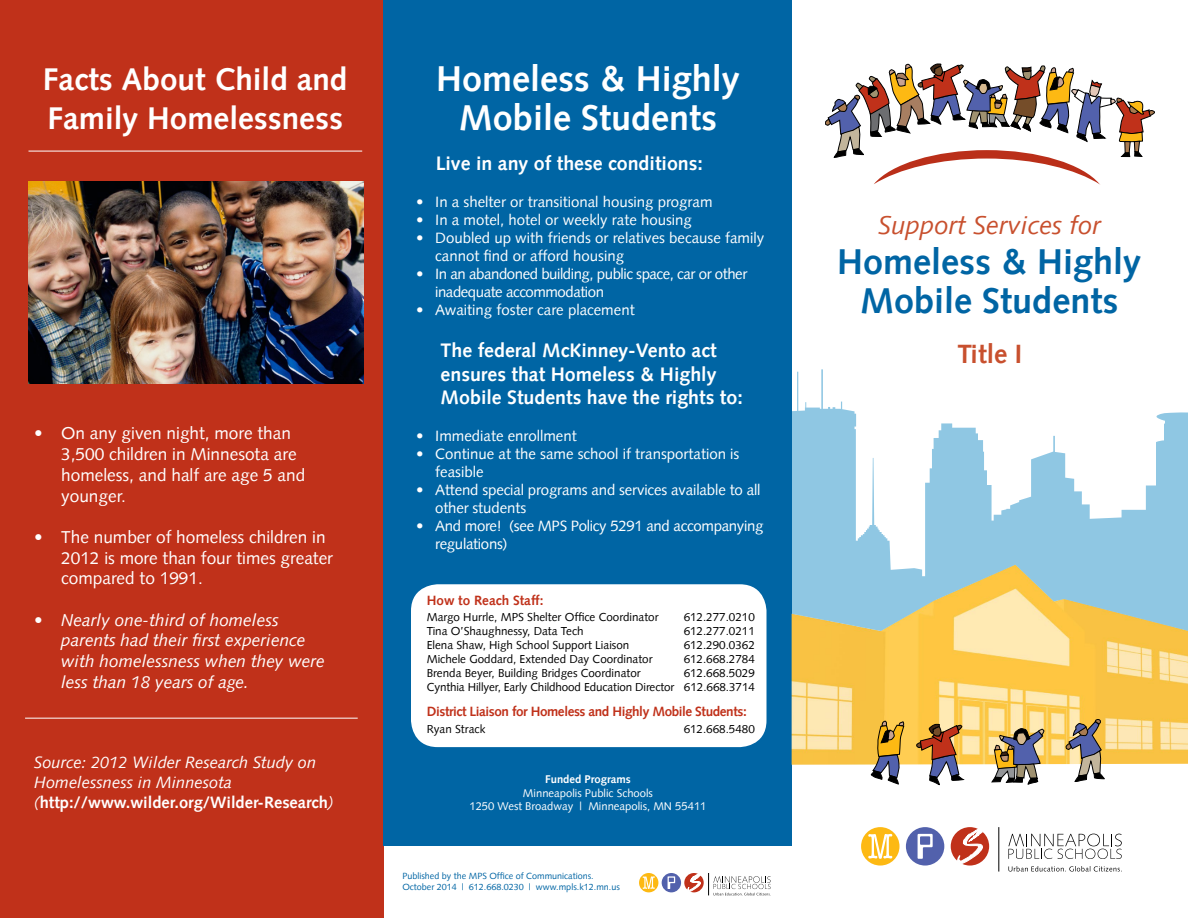
<style>
.page{position:relative;width:1188px;height:918px;background:#fff}
.page>*{position:absolute;margin:0;border:0;box-sizing:border-box;transform-origin:0 0}
.t1{font:700 36px/39px "Syntax LT Std";color:#fff;text-align:center}
.t2{font:700 36px/39px "Syntax LT Std";color:#0065a4;text-align:center}
.t3{font:700 31.5px/39px "Syntax LT Std";color:#fff}
.t4{font:700 26.55px "Syntax LT Std";color:#c8502e}
.t5{font:italic 25.8px "Syntax LT Std";color:#c8502e}
.t6{font:700 19.65px/23.5px "Syntax LT Std";color:#fff}
.t7{font:17.25px/20.7px "Syntax LT Std";color:#fff}
.t8{font:italic 17.25px/20.7px "Syntax LT Std";color:#fff}
.t9{font:italic 16.5px/19.8px "Syntax LT Std";color:#fff}
.t10{font:15px/18px "Syntax LT Std";color:#fff}
.t11{font:15px/18px "Syntax LT Std";letter-spacing:-.03em;color:#fff}
.t12{font:15px/18px "Syntax LT Std";letter-spacing:-.02em;color:#fff}
.t13{font:700 13.5px "Syntax LT Std";letter-spacing:-.03em;color:#c0311a}
.t14{font:700 13.5px "Syntax LT Std";color:#c0311a}
.t15{font:11.7px/14px "Syntax LT Std";color:#000;text-align:right}
.t16{font:11.25px/13.5px "Syntax LT Std";color:#fff;text-align:center}
.t17{font:700 11.25px "Syntax LT Std";color:#fff}
.t18{font:9px/10.8px "Syntax LT Std";color:#0065a4}
.s1{font-weight:700;font-style:normal}
</style>
<div class="page">
<svg style="left:792px;top:369px;width:396px;height:196px"></svg>
<div style="left:0;top:0;width:383px;height:918px;background:#c0311a"></div>
<hr style="left:28px;top:151px;width:334px;height:1px;background:#fff">
<hr style="left:25px;top:718px;width:333px;height:1px;background:#fff">
<div style="left:383px;top:0;width:409px;height:846px;background:#0065a4"></div>
<div style="left:411px;top:584px;width:355px;height:163px;background:#fff;border-radius:27px"></div>
<div style="left:861px;top:827px;width:39px;height:39px;background:#fdb913;border-radius:50%"></div>
<svg style="left:868px;top:834px;width:24px;height:25px"></svg>
<div style="left:906px;top:827px;width:38px;height:39px;background:#5261ac;border-radius:50%"></div>
<svg style="left:918px;top:834px;width:15px;height:25px"></svg>
<div style="left:951px;top:827px;width:38px;height:39px;background:#c0311a;border-radius:50%"></div>
<svg style="left:957px;top:828px;width:26px;height:36px"></svg>
<hr style="left:999px;top:827px;width:1px;height:45px;background:#000">
<svg style="left:1008px;top:834px;width:114px;height:25px"></svg>
<svg style="left:1008px;top:866px;width:114px;height:6px"></svg>
<svg style="left:639px;top:873px;width:19px;height:19px"></svg>
<svg style="left:643px;top:876px;width:12px;height:13px"></svg>
<svg style="left:662px;top:873px;width:19px;height:19px"></svg>
<svg style="left:668px;top:876px;width:7px;height:13px"></svg>
<svg style="left:684px;top:873px;width:20px;height:19px"></svg>
<svg style="left:687px;top:874px;width:14px;height:18px"></svg>
<svg style="left:708px;top:873px;width:63px;height:23px"></svg>
<svg style="left:825px;top:63px;width:330px;height:122px"></svg>
<img style="left:792px;top:565px;width:396px;height:200px">
<svg style="left:917px;top:724px;width:47px;height:61px"></svg>
<svg style="left:991px;top:728px;width:53px;height:57px"></svg>
<svg style="left:870px;top:721px;width:34px;height:63px"></svg>
<svg style="left:1066px;top:719px;width:39px;height:63px"></svg>
<img style="left:28px;top:182px;width:335px;height:201px">
<h2 class="t3" style="left:43px;top:60px;width:306px">Facts About Child and<br>Family Homelessness</h2>
<h3 class="t7" style="left:61px;top:423px;width:246px;text-indent:-27px">• On any given night, more than<br>3,500 children in Minnesota are homeless, and half are age 5 and younger.</h3>
<h3 class="t7" style="left:61px;top:527px;width:273px;text-indent:-27px">• The number of homeless children in<br>2012 is more than four times greater compared to 1991.</h3>
<h3 class="t8" style="left:61px;top:609px;width:265px;text-indent:-27px">• Nearly one-third of homeless parents had their first experience with homelessness when they were less than 18 years of age.</h3>
<h3 class="t9" style="left:34px;top:752px;width:301px">Source: 2012 Wilder Research Study on<br>Homelessness in Minnesota (<span class="s1">http://www.wilder.org/Wilder-Research</span>)</h3>
<h1 class="t1" style="left:436px;top:59px;width:305px">Homeless &amp; Highly<br>Mobile Students</h1>
<h3 class="t6" style="left:436px;top:152px;width:269px">Live in any of these conditions:</h3>
<p class="t10" style="left:416px;top:193px;width:298px">• In a shelter or transitional housing program</p>
<p class="t10" style="left:416px;top:211px;width:277px">• In a motel, hotel or weekly rate housing</p>
<p class="t10" style="left:435px;top:229px;width:331px;text-indent:-19px">• Doubled up with friends or relatives because family cannot find or afford housing</p>
<p class="t11" style="left:435px;top:265px;width:314px;text-indent:-19px">• In an abandoned building, public space, car or other inadequate accommodation</p>
<p class="t10" style="left:416px;top:301px;width:220px">• Awaiting foster care placement</p>
<h3 class="t5" style="left:879px;top:210px;width:224px">Support Services for</h3>
<h1 class="t2" style="left:837px;top:243px;width:305px">Homeless &amp; Highly<br>Mobile Students</h1>
<h3 class="t6" style="left:441px;top:339px;width:304px">The federal McKinney-Vento act ensures that Homeless &amp; Highly<br>Mobile Students have the rights to:</h3>
<h3 class="t4" style="left:957px;top:339px;width:66px">Title I</h3>
<p class="t10" style="left:416px;top:427px;width:162px">• Immediate enrollment</p>
<p class="t10" style="left:435px;top:445px;width:306px;text-indent:-19px">• Continue at the same school if transportation is feasible</p>
<p class="t10" style="left:435px;top:481px;width:327px;text-indent:-19px">• Attend special programs and services available to all other students</p>
<p class="t12" style="left:435px;top:517px;width:330px;text-indent:-19px">• And more! (see MPS Policy 5291 and accompanying regulations)</p>
<p class="t14" style="left:427px;top:592px;width:118px">How to Reach Staff:</p>
<p class="t15" style="left:427px;top:610px;width:233px">Margo Hurrle, MPS Shelter Office Coordinator</p>
<p class="t15" style="left:684px;top:610px;width:73px">612.277.0210</p>
<p class="t15" style="left:427px;top:624px;width:158px">Tina O’Shaughnessy, Data Tech</p>
<p class="t15" style="left:684px;top:624px;width:73px">612.277.0211</p>
<p class="t15" style="left:427px;top:638px;width:204px">Elena Shaw, High School Support Liaison</p>
<p class="t15" style="left:684px;top:638px;width:73px">612.290.0362</p>
<p class="t15" style="left:427px;top:652px;width:227px">Michele Goddard, Extended Day Coordinator</p>
<p class="t15" style="left:684px;top:652px;width:73px">612.668.2784</p>
<p class="t15" style="left:427px;top:666px;width:215px">Brenda Beyer, Building Bridges Coordinator</p>
<p class="t15" style="left:427px;top:666px;width:330px">612.668.5029<br>Cynthia Hillyer, Early Childhood Education Director 612.668.3714</p>
<p class="t13" style="left:427px;top:704px;width:322px">District Liaison for Homeless and Highly Mobile Students:</p>
<p class="t15" style="left:427px;top:722px;width:60px">Ryan Strack</p>
<p class="t15" style="left:684px;top:722px;width:73px">612.668.5480</p>
<p class="t17" style="left:545px;top:773px;width:87px">Funded Programs</p>
<p class="t16" style="left:469px;top:786px;width:239px">Minneapolis Public Schools<br>1250 West Broadway | Minneapolis, MN 55411</p>
<p class="t18" style="left:402px;top:871px;width:219px">Published by the MPS Office of Communications.<br>October 2014 | 612.668.0230 | www.mpls.k12.mn.us</p>
</div>
